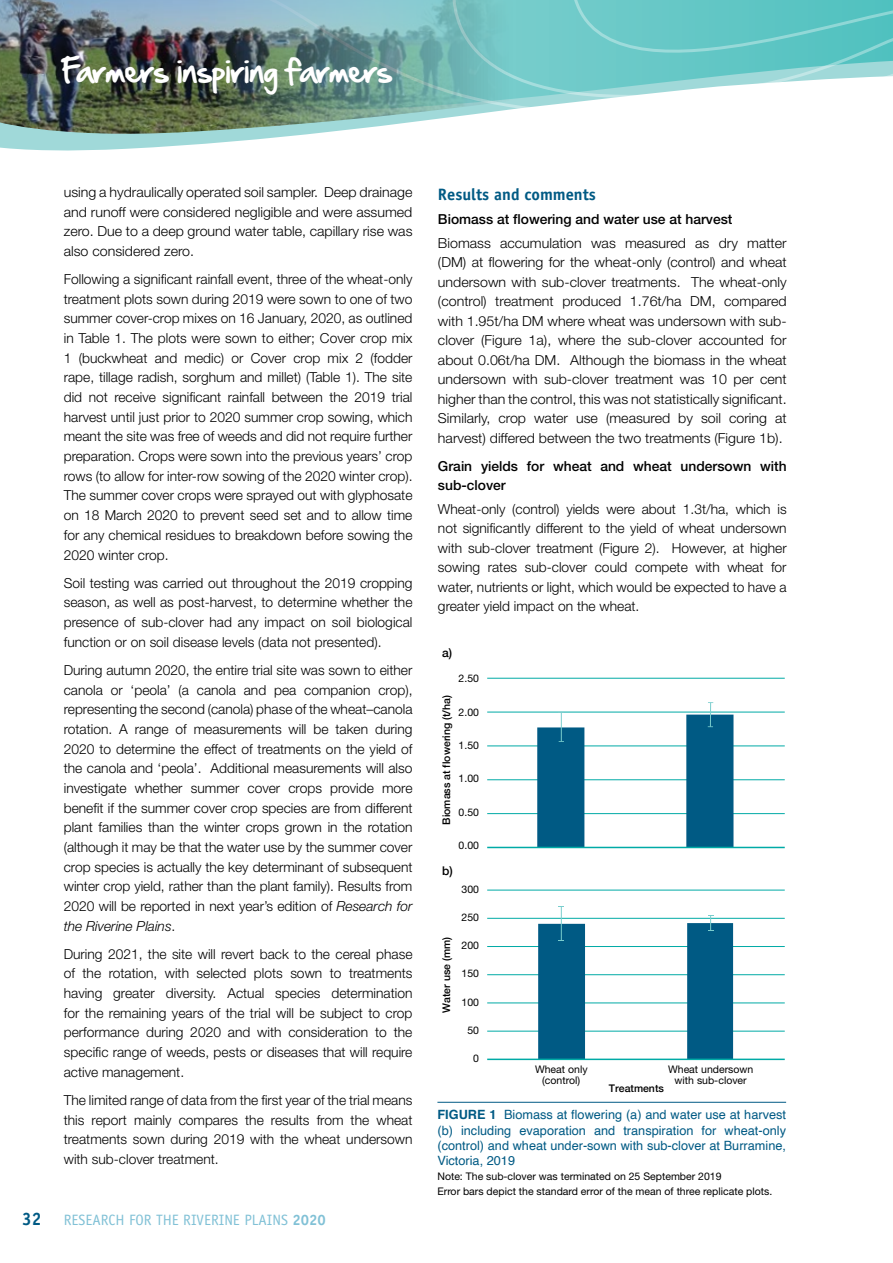
<style>
.page{position:relative;width:893px;height:1263px;background:#fff}
.page>*{position:absolute;margin:0;border:0;box-sizing:border-box;transform-origin:0 0}
.t1{font:29.1px "Hand Of Sean";color:#fff}
.t2{font:700 16.5px "Officina Sans";color:#005a84}
.t3{font:15px "Officina Sans";color:#81c1d6}
.t4{font:300 13.8px/19.6px "Helvetica Neue LT Std";color:#000;text-align:justify}
.t5{font:500 13.8px/19.5px "Helvetica Neue LT Std";color:#000}
.t6{font:12.75px/15.3px "Helvetica";color:#005a84;text-align:justify}
.t7{font:500 12px "Helvetica Neue";color:#000}
.t8{font:10.5px/10.5px "Helvetica Neue LT Std";color:#000;text-align:center}
.t9{font:500 10.5px "Helvetica Neue";color:#000}
.s1{font-style:italic}
.s2{font-weight:700;font-size:18px;color:#005a84}
.s3{font-weight:700}
</style>
<div class="page">
<hr style="left:437px;top:1102px;width:349px;height:1px;background:#005a84">
<hr style="left:487px;top:678px;width:298px;height:1px;background:#00aaa6">
<hr style="left:487px;top:712px;width:298px;height:1px;background:#00aaa6">
<hr style="left:487px;top:746px;width:298px;height:1px;background:#00aaa6">
<hr style="left:487px;top:779px;width:298px;height:1px;background:#00aaa6">
<hr style="left:487px;top:813px;width:298px;height:1px;background:#00aaa6">
<hr style="left:487px;top:890px;width:298px;height:1px;background:#00aaa6">
<hr style="left:487px;top:918px;width:298px;height:1px;background:#00aaa6">
<hr style="left:487px;top:946px;width:298px;height:1px;background:#00aaa6">
<hr style="left:487px;top:974px;width:298px;height:1px;background:#00aaa6">
<hr style="left:487px;top:1003px;width:298px;height:1px;background:#00aaa6">
<hr style="left:487px;top:1031px;width:298px;height:1px;background:#00aaa6">
<hr style="left:487px;top:1058px;width:298px;height:2px;background:#00aaa6">
<hr style="left:561px;top:907px;width:1px;height:33px;background:#79cdcd">
<svg style="left:538px;top:915px;width:195px;height:144px"></svg>
<hr style="left:487px;top:847px;width:298px;height:1px;background:#00aaa6">
<svg style="left:537px;top:702px;width:196px;height:145px"></svg>
<svg style="left:0;top:140px;width:248px;height:11px;fill:#a0d9d9"></svg>
<svg style="left:703px;top:0;width:190px;height:88px;background:#73cccb"></svg>
<img style="left:0;top:0;width:703px;height:140px">
<h1 class="t1" style="left:64px;top:44px;width:329px">Farmers inspiring farmers</h1>
<p class="t4" style="left:64px;top:182px;width:350px">using a hydraulically operated soil sampler. Deep drainage and runoff were considered negligible and were assumed zero. Due to a deep ground water table, capillary rise was also considered zero.</p>
<p class="t4" style="left:64px;top:269px;width:350px">Following a significant rainfall event, three of the wheat-only treatment plots sown during 2019 were sown to one of two summer cover-crop mixes on 16 January, 2020, as outlined in Table 1. The plots were sown to either; Cover crop mix 1 (buckwheat and medic) or Cover crop mix 2 (fodder rape, tillage radish, sorghum and millet) (Table 1). The site did not receive significant rainfall between the 2019 trial harvest until just prior to 2020 summer crop sowing, which meant the site was free of weeds and did not require further preparation. Crops were sown into the previous years’ crop rows (to allow for inter-row sowing of the 2020 winter crop).<br>The summer cover crops were sprayed out with glyphosate on 18 March 2020 to prevent seed set and to allow time for any chemical residues to breakdown before sowing the 2020 winter crop.</p>
<p class="t4" style="left:64px;top:573px;width:350px">Soil testing was carried out throughout the 2019 cropping season, as well as post-harvest, to determine whether the presence of sub-clover had any impact on soil biological function or on soil disease levels (data not presented).</p>
<p class="t4" style="left:64px;top:660px;width:350px">During autumn 2020, the entire trial site was sown to either canola or ‘peola’ (a canola and pea companion crop), representing the second (canola) phase of the wheat–canola rotation. A range of measurements will be taken during 2020 to determine the effect of treatments on the yield of the canola and ‘peola’. Additional measurements will also investigate whether summer cover crops provide more benefit if the summer cover crop species are from different plant families than the winter crops grown in the rotation (although it may be that the water use by the summer cover crop species is actually the key determinant of subsequent winter crop yield, rather than the plant family). Results from 2020 will be reported in next year’s edition of <span class="s1">Research for the Riverine Plains</span>.</p>
<p class="t4" style="left:64px;top:944px;width:350px">During 2021, the site will revert back to the cereal phase of the rotation, with selected plots sown to treatments having greater diversity. Actual species determination for the remaining years of the trial will be subject to crop performance during 2020 and with consideration to the specific range of weeds, pests or diseases that will require active management.</p>
<p class="t4" style="left:64px;top:1090px;width:350px">The limited range of data from the first year of the trial means this report mainly compares the results from the wheat treatments sown during 2019 with the wheat undersown with sub-clover treatment.</p>
<p class="t3" style="left:22px;top:1211px;width:305px"><span class="s2">32</span> RESEARCH FOR THE RIVERINE PLAINS <span class="s3">2020</span></p>
<p class="t2" style="left:438px;top:184px;width:159px">Results and comments</p>
<p class="t5" style="left:438px;top:209px;width:296px">Biomass at flowering and water use at harvest</p>
<p class="t4" style="left:438px;top:233px;width:350px">Biomass accumulation was measured as dry matter (DM) at flowering for the wheat-only (control) and wheat undersown with sub-clover treatments. The wheat-only (control) treatment produced 1.76t/ha DM, compared with 1.95t/ha DM where wheat was undersown with sub&shy;clover (Figure 1a), where the sub-clover accounted for about 0.06t/ha DM. Although the biomass in the wheat undersown with sub-clover treatment was 10 per cent higher than the control, this was not statistically significant.<br>Similarly, crop water use (measured by soil coring at harvest) differed between the two treatments (Figure 1b).</p>
<p class="t5" style="left:438px;top:456px;width:350px">Grain yields for wheat and wheat undersown with sub-clover</p>
<p class="t4" style="left:438px;top:499px;width:350px">Wheat-only (control) yields were about 1.3t/ha, which is not significantly different to the yield of wheat undersown with sub-clover treatment (Figure 2). However, at higher sowing rates sub-clover could compete with wheat for water, nutrients or light, which would be expected to have a greater yield impact on the wheat.</p>
<p class="t7" style="left:442px;top:643px;width:12px">a)</p>
<p class="t8" style="left:459px;top:673px;width:22px">2.50</p>
<p class="t9" style="left:438px;top:825px;width:131px;rotate:-90deg">Biomass at flowering (t/ha)</p>
<p class="t8" style="left:459px;top:706px;width:22px">2.00</p>
<p class="t8" style="left:459px;top:740px;width:22px">1.50</p>
<p class="t8" style="left:459px;top:773px;width:22px">1.00</p>
<p class="t8" style="left:459px;top:807px;width:22px">0.50</p>
<p class="t8" style="left:459px;top:840px;width:22px">0.00</p>
<p class="t7" style="left:442px;top:861px;width:12px">b)</p>
<p class="t9" style="left:438px;top:1013px;width:78px;rotate:-90deg">Water use (mm)</p>
<p class="t8" style="left:462px;top:883px;width:19px">300</p>
<p class="t8" style="left:462px;top:912px;width:19px">250</p>
<p class="t8" style="left:462px;top:940px;width:19px">200</p>
<p class="t8" style="left:462px;top:968px;width:19px">150</p>
<p class="t8" style="left:462px;top:996px;width:19px">100</p>
<p class="t8" style="left:467px;top:1025px;width:13px">50</p>
<p class="t8" style="left:473px;top:1053px;width:7px">0</p>
<p class="t8" style="left:535px;top:1064px;width:54px">Wheat only (control)</p>
<p class="t8" style="left:668px;top:1064px;width:87px">Wheat undersown with sub-clover</p>
<p class="t9" style="left:609px;top:1080px;width:57px">Treatments</p>
<p class="t6" style="left:437px;top:1108px;width:350px"><span class="s3">FIGURE 1</span> Biomass at flowering (a) and water use at harvest (b) including evaporation and transpiration for wheat-only (control) and wheat under-sown with sub-clover at Burramine, Victoria, 2019</p>
<p class="t8" style="left:437px;top:1169px;width:336px;line-height:14.7px;text-align:left">Note: The sub-clover was terminated on 25 September 2019<br>Error bars depict the standard error of the mean of three replicate plots.</p>
</div>
